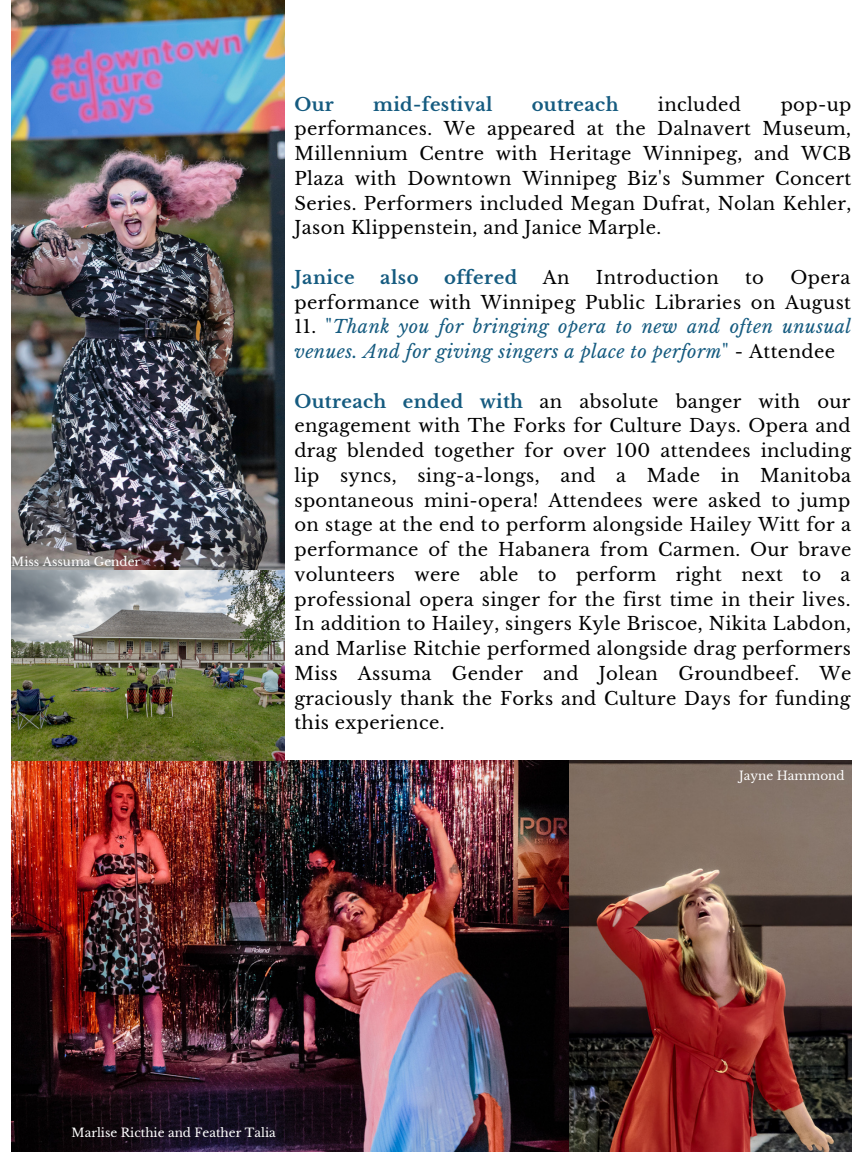
<style>
.page{position:relative;width:864px;height:1152px;background:#fff}
.page>*{position:absolute;margin:0;border:0;box-sizing:border-box;transform-origin:0 0}
.t1{font:18px/24.8px "Libre Baskerville";letter-spacing:.02em;color:#000;text-align:justify}
.t2{font:italic 18px/24.8px "Libre Baskerville";letter-spacing:.025em;color:#155b80}
.t3{font:700 18px "Libre Baskerville";letter-spacing:.02em;color:#155b80}
.t4{font:12px "Libre Baskerville";color:#fff}
.s1{font-style:normal;color:#000}
.s2{font-style:normal}
.s3{font-weight:700;color:#155b80}
</style>
<div class="page">
<img style="left:11px;top:761px;width:841px;height:391px">
<img style="left:11px;top:570px;width:274px;height:190px">
<img style="left:11px;top:0;width:274px;height:570px">
<p class="t4" style="left:11px;top:554px;width:130px">Miss Assuma Gender</p>
<p class="t3" style="left:294px;top:93px;width:41px">Our</p>
<p class="t3" style="left:373px;top:93px;width:121px">mid-festival</p>
<p class="t3" style="left:532px;top:93px;width:88px">outreach</p>
<p class="t1" style="left:658px;top:92px;width:85px">included</p>
<p class="t1" style="left:294px;top:92px;width:558px;text-indent:486px">pop-up performances. We appeared at the Dalnavert Museum, Millennium Centre with Heritage Winnipeg, and WCB Plaza with Downtown Winnipeg Biz's Summer Concert Series. Performers included Megan Dufrat, Nolan Kehler, Jason Klippenstein, and Janice Marple.</p>
<p class="t3" style="left:294px;top:266px;width:62px">Janice</p>
<p class="t3" style="left:380px;top:266px;width:40px">also</p>
<p class="t3" style="left:444px;top:266px;width:75px">offered</p>
<p class="t1" style="left:543px;top:265px;width:28px">An</p>
<p class="t1" style="left:596px;top:265px;width:124px">Introduction</p>
<p class="t1" style="left:745px;top:265px;width:21px">to</p>
<p class="t1" style="left:294px;top:265px;width:558px;text-align:right">Opera<br>performance with Winnipeg Public Libraries on August</p>
<p class="t2" style="left:294px;top:315px;width:558px"><span class="s1">11.</span> <span class="s2">"</span>Thank you for bringing opera to new and often unusual venues. And for giving singers a place to perform<span class="s2">"</span> <span class="s1">- Attendee</span></p>
<p class="t1" style="left:294px;top:389px;width:558px"><span class="s3">Outreach ended with</span> an absolute banger with our engagement with The Forks for Culture Days. Opera and drag blended together for over 100 attendees including lip syncs, sing-a-longs, and a Made in Manitoba spontaneous mini-opera! Attendees were asked to jump on stage at the end to perform alongside Hailey Witt for a performance of the Habanera from Carmen. Our brave volunteers were able to perform right next to a professional opera singer for the first time in their lives.<br>In addition to Hailey, singers Kyle Briscoe, Nikita Labdon, and Marlise Ritchie performed alongside drag performers Miss Assuma Gender and Jolean Groundbeef. We graciously thank the Forks and Culture Days for funding this experience.</p>
<p class="t4" style="left:739px;top:769px;width:107px">Jayne Hammond</p>
<p class="t4" style="left:72px;top:1125px;width:206px">Marlise Ricthie and Feather Talia</p>
</div>
